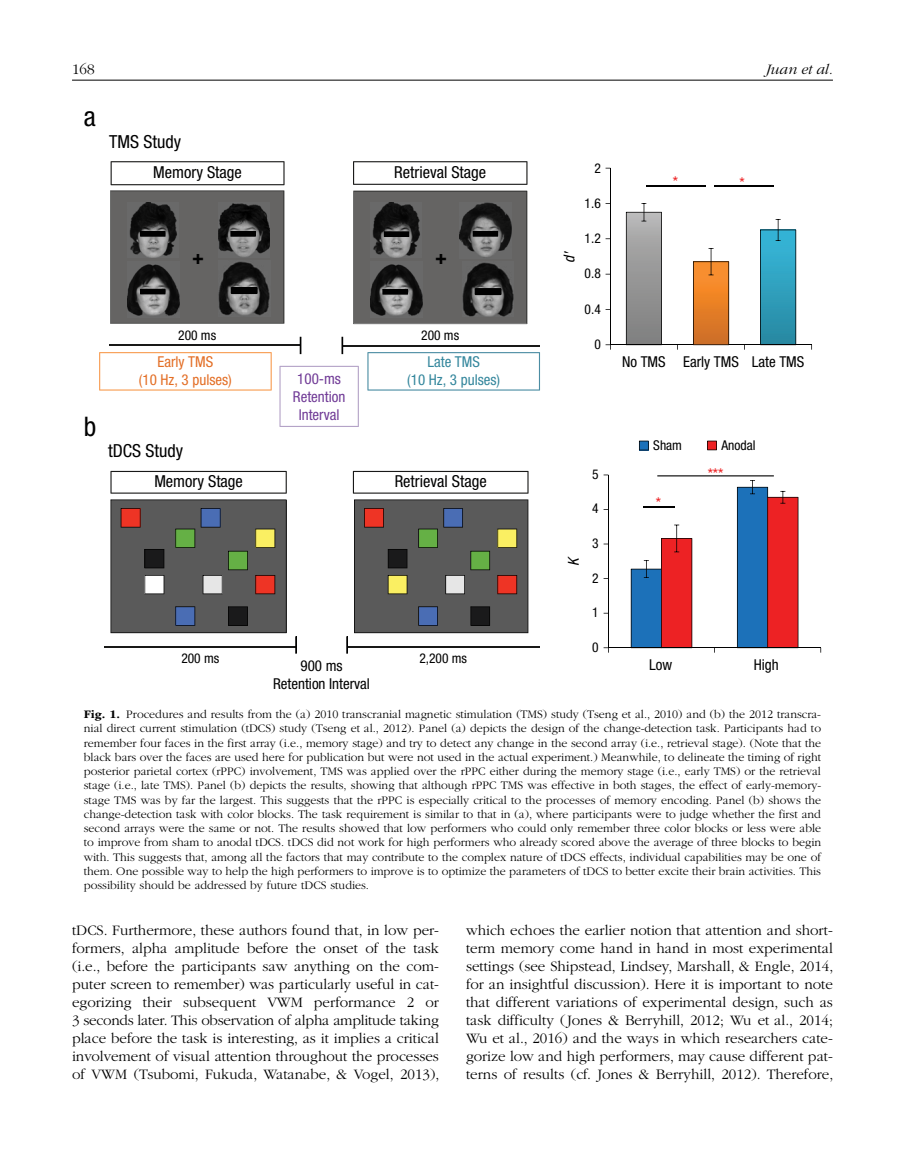
<style>
.page{position:relative;width:905px;height:1175px;background:#fff}
.page>*{position:absolute;margin:0;border:0;box-sizing:border-box;transform-origin:0 0}
.t1{font:condensed 27px "Helvetica Neue LT Std";color:#010101}
.t2{font:700 condensed 19.8px "Helvetica Neue LT Std";color:#010101}
.t3{font:condensed 18px "Helvetica Neue LT Std";color:#010101}
.t4{font:condensed 16.5px "Helvetica Neue LT Std";color:#010101}
.t5{font:300 15px/18px "ITC Garamond Std";color:#000;text-align:justify}
.t6{font:condensed 15px/18px "Helvetica Neue LT Std";color:#010101;text-align:center}
.t7{font:condensed 15px/18px "Helvetica Neue LT Std";color:#703a96;text-align:center}
.t8{font:condensed 15px/18px "Helvetica Neue LT Std";color:#e36e25;text-align:center}
.t9{font:condensed 15px/18px "Helvetica Neue LT Std";color:#33869c;text-align:center}
.t10{font:italic 300 15px "ITC Garamond Std";color:#000}
.t11{font:condensed 15px "Helvetica Neue LT Std";color:#ed2224}
.t12{font:italic condensed 15px "Helvetica Neue LT Std";color:#010101}
.t13{font:condensed 13.5px "Helvetica Neue LT Std";color:#010101}
.t14{font:300 12px/14.2px "ITC Garamond Std";color:#000;text-align:justify}
.s1{font-weight:700}
</style>
<div class="page">
<hr style="left:72px;top:80px;width:760px;height:1px;background:#000">
<svg style="left:630px;top:524px;width:62px;height:123px"></svg>
<svg style="left:737px;top:480px;width:61px;height:167px;background:#865476"></svg>
<hr style="left:608px;top:475px;width:1px;height:173px;background:#010101">
<hr style="left:608px;top:647px;width:212px;height:1px;background:#010101">
<svg style="left:603px;top:647px;width:6px;height:5px"></svg>
<svg style="left:639px;top:440px;width:9px;height:10px"></svg>
<svg style="left:707px;top:440px;width:10px;height:10px"></svg>
<hr style="left:657px;top:475px;width:116px;height:1px;background:#010101">
<hr style="left:643px;top:506px;width:31px;height:1px;background:#010101">
<svg style="left:110px;top:499px;width:176px;height:134px;background:#605d5a"></svg>
<svg style="left:626px;top:203px;width:36px;height:141px;background:#979797"></svg>
<svg style="left:760px;top:219px;width:36px;height:125px;background:#3da0ba"></svg>
<hr style="left:610px;top:168px;width:1px;height:177px;background:#010101">
<hr style="left:610px;top:344px;width:201px;height:1px;background:#010101">
<svg style="left:605px;top:344px;width:6px;height:6px"></svg>
<hr style="left:646px;top:185px;width:59px;height:1px;background:#010101">
<hr style="left:714px;top:185px;width:60px;height:1px;background:#010101">
<svg style="left:99px;top:352px;width:173px;height:38px"></svg>
<svg style="left:367px;top:352px;width:173px;height:38px"></svg>
<svg style="left:353px;top:161px;width:174px;height:24px"></svg>
<svg style="left:110px;top:471px;width:177px;height:22px"></svg>
<svg style="left:353px;top:471px;width:175px;height:22px"></svg>
<hr style="left:342px;top:345px;width:197px;height:2px;background:#191918">
<hr style="left:109px;top:344px;width:191px;height:2px;background:#191918">
<hr style="left:347px;top:646px;width:192px;height:1px;background:#191918">
<hr style="left:104px;top:646px;width:192px;height:1px;background:#191918">
<svg style="left:354px;top:499px;width:174px;height:134px;background:#5f5c57"></svg>
<svg style="left:279px;top:366px;width:80px;height:61px"></svg>
<svg style="left:341px;top:337px;width:2px;height:17px"></svg>
<svg style="left:300px;top:337px;width:1px;height:17px"></svg>
<svg style="left:346px;top:636px;width:2px;height:17px"></svg>
<svg style="left:295px;top:636px;width:2px;height:17px"></svg>
<svg style="left:693px;top:248px;width:36px;height:97px;background:#de8a42"></svg>
<svg style="left:353px;top:191px;width:174px;height:133px;background:#565655"></svg>
<svg style="left:110px;top:161px;width:174px;height:163px"></svg>
<p class="t5" style="left:72px;top:60px;width:24px">168</p>
<p class="t10" style="left:766px;top:61px;width:68px">Juan et al.</p>
<h1 class="t1" style="left:84px;top:101px;width:13px">a</h1>
<h3 class="t3" style="left:109px;top:131px;width:73px">TMS Study</h3>
<h3 class="t4" style="left:153px;top:163px;width:90px">Memory Stage</h3>
<h3 class="t4" style="left:394px;top:163px;width:93px">Retrieval Stage</h3>
<h2 class="t2" style="left:192px;top:244px;width:13px">+</h2>
<h2 class="t2" style="left:435px;top:245px;width:13px">+</h2>
<h1 class="t1" style="left:84px;top:411px;width:14px">b</h1>
<p class="t13" style="left:178px;top:327px;width:39px">200 ms</p>
<p class="t13" style="left:421px;top:327px;width:39px">200 ms</p>
<p class="t8" style="left:139px;top:353px;width:94px">Early TMS<br>(10 Hz, 3 pulses)</p>
<p class="t9" style="left:407px;top:353px;width:94px">Late TMS<br>(10 Hz, 3 pulses)</p>
<p class="t7" style="left:293px;top:369px;width:54px">100-ms<br>Retention<br>Interval</p>
<h3 class="t3" style="left:108px;top:440px;width:76px">tDCS Study</h3>
<h3 class="t4" style="left:154px;top:472px;width:90px">Memory Stage</h3>
<h3 class="t4" style="left:395px;top:472px;width:93px">Retrieval Stage</h3>
<p class="t13" style="left:181px;top:650px;width:39px">200 ms</p>
<p class="t13" style="left:419px;top:650px;width:49px">2,200 ms</p>
<p class="t6" style="left:273px;top:656px;width:98px">900 ms<br>Retention Interval</p>
<p class="t12" style="left:560px;top:263px;width:10px;rotate:-90deg">d</p>
<p class="t13" style="left:594px;top:160px;width:8px">2</p>
<p class="t13" style="left:584px;top:195px;width:18px">1.6</p>
<p class="t13" style="left:584px;top:230px;width:18px">1.2</p>
<p class="t13" style="left:584px;top:266px;width:18px">0.8</p>
<p class="t13" style="left:584px;top:301px;width:18px">0.4</p>
<p class="t13" style="left:594px;top:336px;width:8px">0</p>
<p class="t11" style="left:673px;top:173px;width:7px">*</p>
<p class="t11" style="left:739px;top:174px;width:7px">*</p>
<p class="t6" style="left:622px;top:352px;width:184px">No TMS Early TMS Late TMS</p>
<p class="t12" style="left:565px;top:566px;width:11px;rotate:-90deg">K</p>
<p class="t13" style="left:592px;top:466px;width:8px">5</p>
<p class="t13" style="left:592px;top:501px;width:8px">4</p>
<p class="t13" style="left:592px;top:535px;width:8px">3</p>
<p class="t13" style="left:592px;top:570px;width:8px">2</p>
<p class="t13" style="left:592px;top:604px;width:8px">1</p>
<p class="t13" style="left:592px;top:639px;width:8px">0</p>
<p class="t13" style="left:653px;top:437px;width:30px">Sham</p>
<p class="t13" style="left:721px;top:437px;width:35px">Anodal</p>
<p class="t11" style="left:707px;top:464px;width:17px">***</p>
<p class="t11" style="left:656px;top:494px;width:7px">*</p>
<p class="t6" style="left:649px;top:655px;width:25px">Low</p>
<p class="t6" style="left:753px;top:655px;width:27px">High</p>
<p class="t14" style="left:84px;top:707px;width:739px"><span class="s1">Fig. 1.</span> Procedures and results from the (a) 2010 transcranial magnetic stimulation (TMS) study (Tseng et al., 2010) and (b) the 2012 transcra&shy;nial direct current stimulation (tDCS) study (Tseng et al., 2012). Panel (a) depicts the design of the change-detection task. Participants had to remember four faces in the first array (i.e., memory stage) and try to detect any change in the second array (i.e., retrieval stage). (Note that the black bars over the faces are used here for publication but were not used in the actual experiment.) Meanwhile, to delineate the timing of right posterior parietal cortex (rPPC) involvement, TMS was applied over the rPPC either during the memory stage (i.e., early TMS) or the retrieval stage (i.e., late TMS). Panel (b) depicts the results, showing that although rPPC TMS was effective in both stages, the effect of early-memory&shy;stage TMS was by far the largest. This suggests that the rPPC is especially critical to the processes of memory encoding. Panel (b) shows the change-detection task with color blocks. The task requirement is similar to that in (a), where participants were to judge whether the first and second arrays were the same or not. The results showed that low performers who could only remember three color blocks or less were able to improve from sham to anodal tDCS. tDCS did not work for high performers who already scored above the average of three blocks to begin with. This suggests that, among all the factors that may contribute to the complex nature of tDCS effects, individual capabilities may be one of them. One possible way to help the high performers to improve is to optimize the parameters of tDCS to better excite their brain activities. This possibility should be addressed by future tDCS studies.</p>
<p class="t5" style="left:72px;top:921px;width:369px">tDCS. Furthermore, these authors found that, in low per&shy;formers, alpha amplitude before the onset of the task (i.e., before the participants saw anything on the com&shy;puter screen to remember) was particularly useful in cat&shy;egorizing their subsequent VWM performance 2 or 3 seconds later. This observation of alpha amplitude taking place before the task is interesting, as it implies a critical involvement of visual attention throughout the processes of VWM (Tsubomi, Fukuda, Watanabe, &amp; Vogel, 2013),</p>
<p class="t5" style="left:466px;top:921px;width:369px">which echoes the earlier notion that attention and short&shy;term memory come hand in hand in most experimental settings (see Shipstead, Lindsey, Marshall, &amp; Engle, 2014, for an insightful discussion). Here it is important to note that different variations of experimental design, such as task difficulty (Jones &amp; Berryhill, 2012; Wu et al., 2014; Wu et al., 2016) and the ways in which researchers cate&shy;gorize low and high performers, may cause different pat&shy;terns of results (cf. Jones &amp; Berryhill, 2012). Therefore,</p>
</div>
